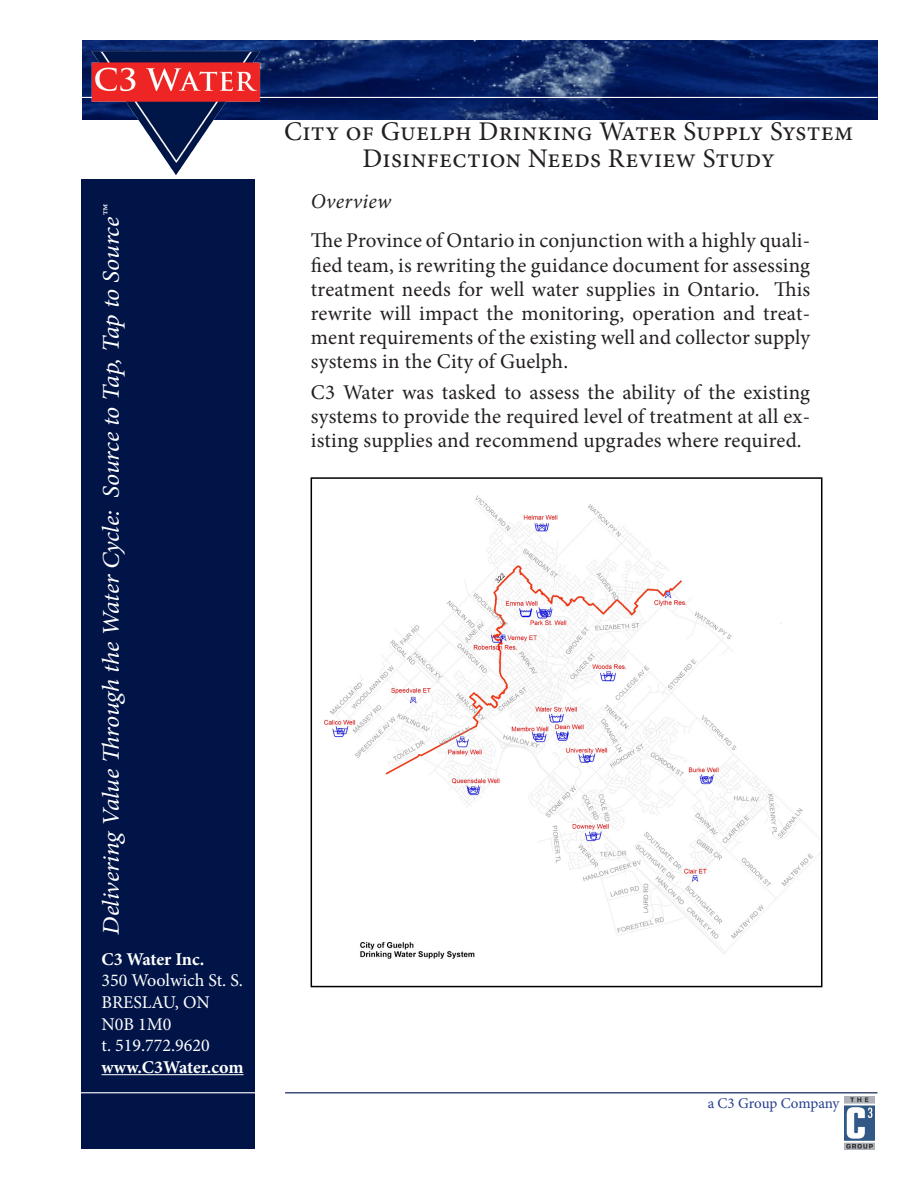
<style>
.page{position:relative;width:918px;height:1188px;background:#fff}
.page>*{position:absolute;margin:0;border:0;box-sizing:border-box;transform-origin:0 0}
.Body_Text{font:27px/27px "Minion Pro";letter-spacing:.01em;color:#231f20;text-align:center}
.t1{font:italic 24px "Minion Pro";letter-spacing:-.01em;color:#fff;scale:1.07 1}
.t2{font:21px/24.2px "Minion Pro";color:#231f20;text-align:justify}
.t3{font:italic 21px "Minion Pro";letter-spacing:.015em;color:#231f20}
.t4{font:18px "Minion Pro";color:#fff}
.t5{font:700 18px "Minion Pro";letter-spacing:-.005em;color:#fff}
.t6{font:15px "Minion Pro";color:#253f8e}
</style>
<div class="page">
<div style="left:81px;top:179px;width:174px;height:970px;background:#001447"></div>
<img style="left:82px;top:41px;width:796px;height:78px">
<hr style="left:81px;top:97px;width:797px;height:1px;background:#fff">
<img style="left:84px;top:45px;width:183px;height:130px">
<hr style="left:81px;top:1092px;width:204px;height:1px;background:#fff">
<hr style="left:102px;top:1074px;width:142px;height:1px;background:#fff">
<hr style="left:285px;top:1092px;width:593px;height:1px;background:#001447">
<img style="left:844px;top:1096px;width:31px;height:54px">
<img style="left:323px;top:495px;width:496px;height:464px">
<div style="left:311px;top:477px;width:511px;height:510px;border:2px solid #000"></div>
<p class="t1" style="left:95px;top:935px;width:684px;rotate:-90deg">Delivering Value Through the Water Cycle: Source to Tap, Tap to Source™</p>
<p class="t5" style="left:102px;top:946px;width:104px">C3 Water Inc.</p>
<p class="t4" style="left:102px;top:969px;width:143px">350 Woolwich St. S.</p>
<p class="t4" style="left:102px;top:990px;width:110px">BRESLAU, ON</p>
<p class="t4" style="left:102px;top:1012px;width:72px">N0B 1M0</p>
<p class="t4" style="left:102px;top:1033px;width:110px">t. 519.772.9620</p>
<p class="t5" style="left:102px;top:1054px;width:144px">www.C3Water.com</p>
<p class="Body_Text" style="left:284px;top:118px;width:571px">City of Guelph Drinking Water Supply System<br>Disinfection Needs Review Study</p>
<p class="t3" style="left:311px;top:187px;width:82px">Overview</p>
<p class="t2" style="left:311px;top:229px;width:501px">The Province of Ontario in conjunction with a highly quali&shy;fied team, is rewriting the guidance document for assessing treatment needs for well water supplies in Ontario. This rewrite will impact the monitoring, operation and treat&shy;ment requirements of the existing well and collector supply systems in the City of Guelph.</p>
<p class="t2" style="left:311px;top:380px;width:501px">C3 Water was tasked to assess the ability of the existing systems to provide the required level of treatment at all ex&shy;isting supplies and recommend upgrades where required.</p>
<p class="t6" style="left:708px;top:1093px;width:134px">a C3 Group Company</p>
</div>
